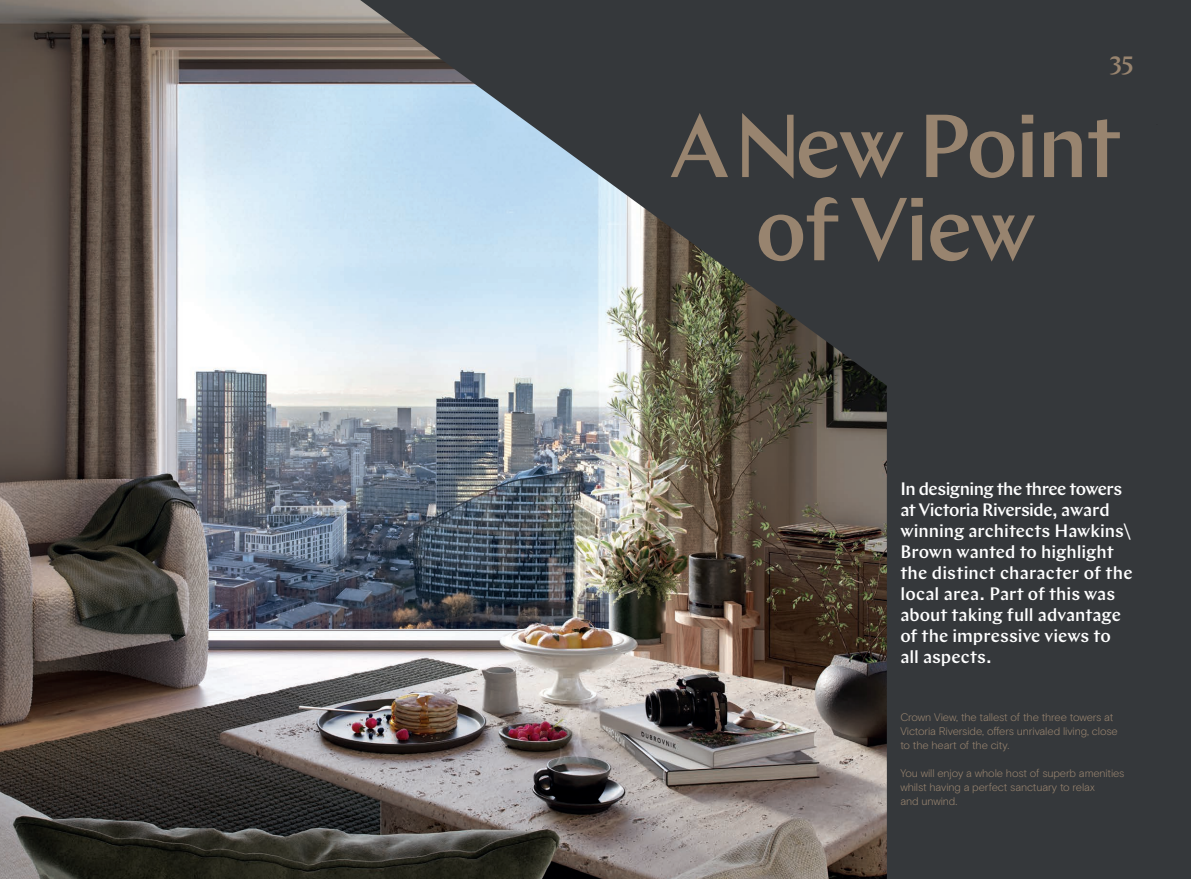
<style>
.page{position:relative;width:1191px;height:879px;background:#35383b}
.page>*{position:absolute;margin:0;border:0;box-sizing:border-box;transform-origin:0 0}
.t1{font:500 89px/83.2px "Chap";letter-spacing:-.025em;color:#98846f;text-align:center}
.t2{font:500 26px "Chap";color:#98846f}
.t3{font:500 18px/21px "Chap";color:#fff}
.t4{font:300 11px/14.1px "Basis Grotesque Pro";letter-spacing:-.015em;color:#98846f}
</style>
<div class="page">
<img style="left:0;top:0;width:887px;height:879px">
<h2 class="t2" style="left:1109px;top:44px;width:27px">35</h2>
<h1 class="t1" style="left:670px;top:104px;width:452px">A New Point of View</h1>
<p class="t3" style="left:900px;top:478px;width:234px">In designing the three towers at Victoria Riverside, award winning architects Hawkins\<br>Brown wanted to highlight the distinct character of the local area. Part of this was about taking full advantage of the impressive views to all aspects.</p>
<p class="t4" style="left:900px;top:710px;width:219px">Crown View, the tallest of the three towers at<br>Victoria Riverside, offers unrivaled living, close to the heart of the city.</p>
<p class="t4" style="left:900px;top:766px;width:226px">You will enjoy a whole host of superb amenities whilst having a perfect sanctuary to relax<br>and unwind.</p>
</div>
